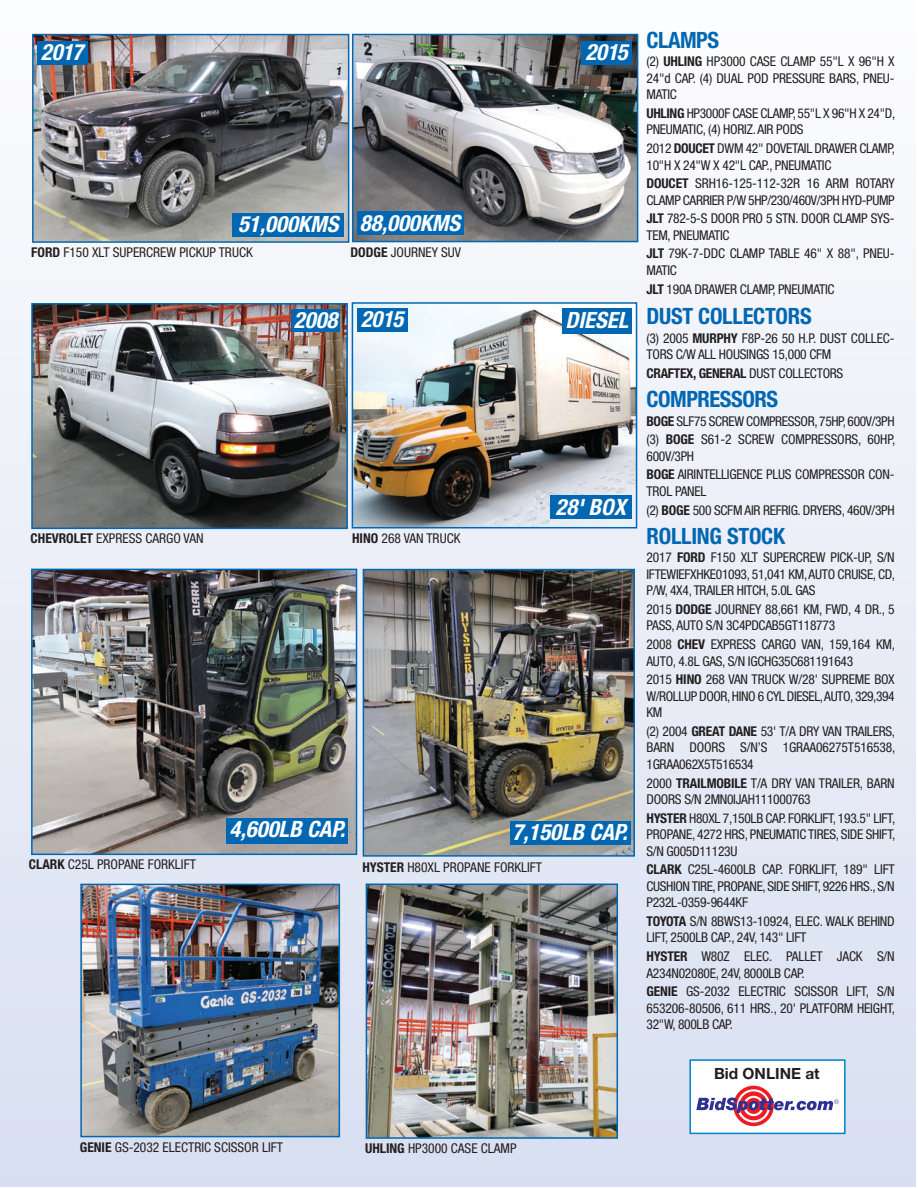
<style>
.page{position:relative;width:918px;height:1188px;background:#fff}
.page>*{position:absolute;margin:0;border:0;box-sizing:border-box;transform-origin:0 0}
.t1{font:italic 700 condensed 22.5px "Helvetica Neue";letter-spacing:.005em;color:#fff}
.t2{font:700 condensed 22.5px "Helvetica Neue";letter-spacing:-.01em;color:#0167b2}
.t3{font:700 15.45px "Helvetica Neue";color:#231f20}
.t4{font:condensed 13.5px/16.5px "Helvetica Neue";letter-spacing:-.02em;color:#231f20}
.t5{font:condensed 13.5px "Helvetica Neue";color:#231f20}
.t6{font:700 condensed 13.5px "Helvetica Neue";letter-spacing:-.02em;color:#231f20}
.s1{font-weight:700}
.s2{font-weight:400}
</style>
<div class="page">
<div style="left:0;top:0;width:916px;height:1187px;background:linear-gradient(to bottom,#fcfcfd,#d8dff0)"></div>
<img style="left:35px;top:37px;width:311px;height:203px">
<div style="left:32px;top:34px;width:317px;height:209px;border:2px solid #0167b2"></div>
<img style="left:355px;top:37px;width:280px;height:202px">
<div style="left:352px;top:34px;width:286px;height:208px;border:2px solid #0167b2"></div>
<img style="left:34px;top:306px;width:311px;height:220px">
<div style="left:31px;top:303px;width:317px;height:226px;border:2px solid #0167b2"></div>
<img style="left:355px;top:305px;width:279px;height:220px">
<div style="left:352px;top:302px;width:285px;height:226px;border:2px solid #0167b2"></div>
<img style="left:369px;top:887px;width:246px;height:249px">
<div style="left:366px;top:884px;width:252px;height:255px;border:2px solid #0167b2"></div>
<img style="left:34px;top:572px;width:320px;height:280px">
<div style="left:31px;top:569px;width:326px;height:286px;border:2px solid #0167b2"></div>
<img style="left:366px;top:572px;width:266px;height:282px">
<div style="left:363px;top:569px;width:272px;height:288px;border:2px solid #0167b2"></div>
<img style="left:83px;top:887px;width:254px;height:247px">
<div style="left:80px;top:884px;width:260px;height:253px;border:2px solid #0167b2"></div>
<div style="left:691px;top:1061px;width:153px;height:72px;background:#fff"></div>
<div style="left:689px;top:1059px;width:157px;height:75px;border:2px solid #0084c9"></div>
<div style="left:733px;top:1085px;width:41px;height:42px;border:1px solid #fff;border-radius:50%"></div>
<div style="left:733px;top:1086px;width:41px;height:40px;background:#ee1d23;border-radius:50%"></div>
<svg style="left:737px;top:1089px;width:33px;height:34px"></svg>
<svg style="left:739px;top:1091px;width:29px;height:29px"></svg>
<svg style="left:696px;top:1095px;width:143px;height:22px"></svg>
<div style="left:37px;top:41px;width:50px;height:23px;background:#0167b2"></div>
<div style="left:581px;top:41px;width:51px;height:23px;background:#0167b2"></div>
<div style="left:291px;top:309px;width:49px;height:22px;background:#0167b2"></div>
<div style="left:357px;top:308px;width:50px;height:23px;background:#0167b2"></div>
<div style="left:227px;top:818px;width:121px;height:26px;background:#0167b2"></div>
<div style="left:233px;top:213px;width:111px;height:24px;background:#0167b2"></div>
<div style="left:357px;top:212px;width:107px;height:23px;background:#0167b2"></div>
<div style="left:562px;top:309px;width:70px;height:25px;background:#0167b2"></div>
<div style="left:550px;top:496px;width:82px;height:23px;background:#0167b2"></div>
<div style="left:510px;top:821px;width:120px;height:24px;background:#0167b2"></div>
<h1 class="t1" style="left:41px;top:44px;width:48px">2017</h1>
<h1 class="t1" style="left:585px;top:44px;width:48px">2015</h1>
<h1 class="t1" style="left:238px;top:215px;width:228px">51,000KMS 88,000KMS</h1>
<p class="t5" style="left:31px;top:248px;width:223px"><span class="s1">FORD</span> F150 XLT SUPERCREW PICKUP TRUCK</p>
<p class="t5" style="left:351px;top:248px;width:112px"><span class="s1">DODGE</span> JOURNEY SUV</p>
<h1 class="t1" style="left:294px;top:311px;width:115px">2008 2015</h1>
<p class="t5" style="left:31px;top:533px;width:175px"><span class="s1">CHEVROLET</span> EXPRESS CARGO VAN</p>
<p class="t5" style="left:352px;top:534px;width:110px"><span class="s1">HINO</span> 268 VAN TRUCK</p>
<h1 class="t1" style="left:565px;top:312px;width:69px">DIESEL</h1>
<h1 class="t1" style="left:556px;top:499px;width:72px">28'BOX</h1>
<h1 class="t1" style="left:230px;top:821px;width:121px">4,600LB CAP.</h1>
<h1 class="t1" style="left:512px;top:824px;width:121px">7,150LB CAP.</h1>
<p class="t5" style="left:29px;top:860px;width:168px"><span class="s1">CLARK</span> C25L PROPANE FORKLIFT</p>
<p class="t5" style="left:362px;top:863px;width:181px"><span class="s1">HYSTER</span> H80XL PROPANE FORKLIFT</p>
<h1 class="t2" style="left:646px;top:32px;width:74px">CLAMPS</h1>
<p class="t4" style="left:646px;top:54px;width:250px;text-align:justify">(2) <span class="s1">UHLING</span> HP3000 CASE CLAMP 55"L X 96"H X 24"d CAP. (4) DUAL POD PRESSURE BARS, PNEU-MATIC</p>
<p class="t4" style="left:646px;top:106px;width:250px"><span class="s1">UHLING</span> HP3000F CASE CLAMP, 55"L X 96"H X 24"D,<br>PNEUMATIC, (4) HORIZ. AIR PODS</p>
<p class="t4" style="left:646px;top:141px;width:250px">2012 <span class="s1">DOUCET</span> DWM 42" DOVETAIL DRAWER CLAMP,<br>10"H X 24"W X 42"L CAP., PNEUMATIC</p>
<p class="t4" style="left:646px;top:176px;width:250px"><span class="s1">DOUCET</span> SRH16-125-112-32R 16 ARM ROTARY<br>CLAMP CARRIER P/W 5HP/230/460V/3PH HYD-PUMP</p>
<p class="t4" style="left:646px;top:212px;width:249px"><span class="s1">JLT</span> 782-5-S DOOR PRO 5 STN. DOOR CLAMP SYS-<br>TEM, PNEUMATIC</p>
<p class="t4" style="left:646px;top:247px;width:249px"><span class="s1">JLT</span> 79K-7-DDC CLAMP TABLE 46" X 88", PNEU-<br>MATIC</p>
<p class="t4" style="left:646px;top:282px;width:190px"><span class="s1">JLT</span> 190A DRAWER CLAMP, PNEUMATIC</p>
<h1 class="t2" style="left:646px;top:308px;width:167px">DUST COLLECTORS</h1>
<p class="t4" style="left:646px;top:331px;width:249px">(3) 2005 <span class="s1">MURPHY</span> F8P-26 50 H.P. DUST COLLEC-<br>TORS C/W ALL HOUSINGS 15,000 CFM</p>
<p class="t6" style="left:646px;top:368px;width:198px">CRAFTEX, GENERAL <span class="s2">DUST COLLECTORS</span></p>
<h1 class="t2" style="left:646px;top:391px;width:133px">COMPRESSORS</h1>
<p class="t4" style="left:646px;top:413px;width:250px;line-height:18.6px"><span class="s1">BOGE</span> SLF75 SCREW COMPRESSOR, 75HP, 600V/3PH (3) <span class="s1">BOGE</span> S61-2 SCREW COMPRESSORS, 60HP,</p>
<p class="t4" style="left:646px;top:448px;width:249px;line-height:18.6px">600V/3PH<br><span class="s1">BOGE</span> AIRINTELLIGENCE PLUS COMPRESSOR CON-</p>
<p class="t4" style="left:646px;top:483px;width:250px;line-height:18.6px">TROL PANEL<br>(2) <span class="s1">BOGE</span> 500 SCFM AIR REFRIG. DRYERS, 460V/3PH</p>
<h1 class="t2" style="left:646px;top:528px;width:140px">ROLLING STOCK</h1>
<p class="t4" style="left:646px;top:550px;width:250px;text-align:justify">2017 <span class="s1">FORD</span> F150 XLT SUPERCREW PICK-UP, S/N IFTEWIEFXHKE01093, 51,041 KM, AUTO CRUISE, CD, P/W, 4X4, TRAILER HITCH, 5.0L GAS</p>
<p class="t4" style="left:646px;top:602px;width:250px">2015 <span class="s1">DODGE</span> JOURNEY 88,661 KM, FWD, 4 DR., 5<br>PASS, AUTO S/N 3C4PDCAB5GT118773</p>
<p class="t4" style="left:646px;top:637px;width:250px">2008 <span class="s1">CHEV</span> EXPRESS CARGO VAN, 159,164 KM,<br>AUTO, 4.8L GAS, S/N IGCHG35C681191643</p>
<p class="t4" style="left:646px;top:672px;width:250px;text-align:justify">2015 <span class="s1">HINO</span> 268 VAN TRUCK W/28' SUPREME BOX W/ROLLUP DOOR, HINO 6 CYL DIESEL, AUTO, 329,394<br>KM</p>
<p class="t4" style="left:646px;top:724px;width:250px;text-align:justify">(2) 2004 <span class="s1">GREAT DANE</span> 53' T/A DRY VAN TRAILERS, BARN DOORS S/N’S 1GRAA06275T516538, 1GRAA062X5T516534</p>
<p class="t4" style="left:646px;top:776px;width:250px">2000 <span class="s1">TRAILMOBILE</span> T/A DRY VAN TRAILER, BARN<br>DOORS S/N 2MN0IJAH111000763</p>
<p class="t4" style="left:646px;top:811px;width:250px;text-align:justify"><span class="s1">HYSTER</span> H80XL 7,150LB CAP. FORKLIFT, 193.5" LIFT, PROPANE, 4272 HRS, PNEUMATIC TIRES, SIDE SHIFT, S/N G005D11123U</p>
<p class="t4" style="left:646px;top:863px;width:250px;text-align:justify"><span class="s1">CLARK</span> C25L-4600LB CAP. FORKLIFT, 189" LIFT CUSHION TIRE, PROPANE, SIDE SHIFT, 9226 HRS., S/N P232L-0359-9644KF</p>
<p class="t4" style="left:646px;top:914px;width:250px"><span class="s1">TOYOTA</span> S/N 8BWS13-10924, ELEC. WALK BEHIND<br>LIFT, 2500LB CAP., 24V, 143" LIFT</p>
<p class="t4" style="left:646px;top:949px;width:250px"><span class="s1">HYSTER</span> W80Z ELEC. PALLET JACK S/N<br>A234N02080E, 24V, 8000LB CAP.</p>
<p class="t4" style="left:646px;top:984px;width:250px;text-align:justify"><span class="s1">GENIE</span> GS-2032 ELECTRIC SCISSOR LIFT, S/N 653206-80506, 611 HRS., 20' PLATFORM HEIGHT, 32"W, 800LB CAP.</p>
<p class="t3" style="left:714px;top:1068px;width:107px">Bid ONLINE at</p>
<p class="t5" style="left:80px;top:1142px;width:205px"><span class="s1">GENIE</span> GS-2032 ELECTRIC SCISSOR LIFT</p>
<p class="t5" style="left:365px;top:1143px;width:153px"><span class="s1">UHLING</span> HP3000 CASE CLAMP</p>
</div>
